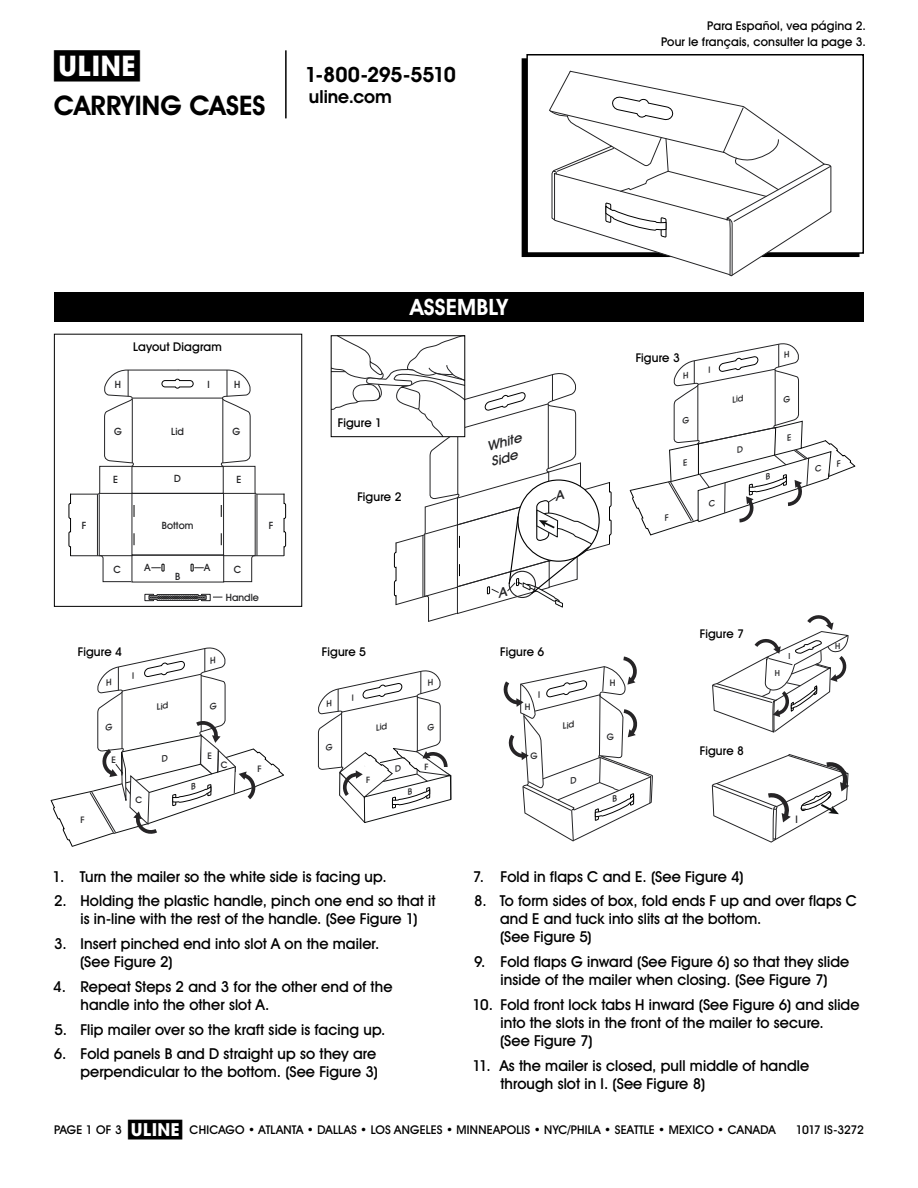
<style>
.page{position:relative;width:918px;height:1188px;background:#fff}
.page>*{position:absolute;margin:0;border:0;box-sizing:border-box;transform-origin:0 0}
.t1{font:700 28.5px "Uline Two Knine";color:#000}
.t2{font:700 27px "Uline Two Knine";letter-spacing:.005em;color:#000}
.t3{font:700 22.5px "Uline Two Knine";letter-spacing:.01em;color:#fff}
.t4{font:700 21px "Uline Two Knine";letter-spacing:-.02em;color:#000}
.t5{font:700 18px "Uline Two Knine";color:#000}
.t6{font:15px/18px "Uline Two Knine";letter-spacing:.005em;color:#000}
.t7{font:italic 13.05px/15.6px "Uline Two Knine";color:#242426;scale:1.08 1}
.t8{font:12px/16.8px "Uline Two Knine";letter-spacing:.015em;color:#000;text-align:right}
.t9{font:12px "Uline Two Knine";letter-spacing:-.04em;color:#000}
.t10{font:10.35px "Uline Two Knine";color:#242426}
.t11{font:10.05px "Uline Two Knine";color:#242426}
.t12{font:9px "Uline Two Knine";color:#242426}
.t13{font:8.7px "Uline Two Knine";color:#242426}
.t14{font:8.4px "Uline Two Knine";color:#242426}
.s1{font-size:18px}
</style>
<div class="page">
<hr style="left:285px;top:50px;width:2px;height:68px;background:#000">
<div style="left:526px;top:54px;width:338px;height:200px;border:2px solid #000"></div>
<div style="left:54px;top:292px;width:810px;height:30px;background:#000"></div>
<svg style="left:548px;top:70px;width:284px;height:207px"></svg>
<svg style="left:550px;top:96px;width:281px;height:180px"></svg>
<div style="left:201px;top:594px;width:10px;height:7px;border:1px solid #242426"></div>
<div style="left:145px;top:594px;width:9px;height:7px;border:1px solid #242426"></div>
<svg style="left:149px;top:594px;width:58px;height:7px"></svg>
<svg style="left:68px;top:369px;width:218px;height:213px"></svg>
<div style="left:54px;top:334px;width:248px;height:273px;border:1px solid #000"></div>
<svg style="left:712px;top:615px;width:137px;height:118px"></svg>
<svg style="left:711px;top:754px;width:138px;height:89px"></svg>
<svg style="left:331px;top:336px;width:281px;height:286px"></svg>
<svg style="left:629px;top:343px;width:227px;height:193px"></svg>
<svg style="left:50px;top:647px;width:234px;height:200px"></svg>
<svg style="left:503px;top:656px;width:150px;height:186px"></svg>
<svg style="left:317px;top:670px;width:135px;height:153px"></svg>
<h1 class="t1" style="left:54px;top:49px;width:87px">π</h1>
<h2 class="t2" style="left:54px;top:89px;width:213px">CARRYING CASES</h2>
<h3 class="t4" style="left:305px;top:62px;width:152px">1-800-295-5510</h3>
<p class="t5" style="left:309px;top:86px;width:84px">uline.com</p>
<p class="t8" style="left:661px;top:17px;width:206px">Para Español, vea página 2.<br>Pour le français, consulter la page 3.</p>
<p class="t8" style="left:133px;top:338px;width:90px">Layout Diagram</p>
<p class="t11" style="left:115px;top:378px;width:8px">H</p>
<p class="t11" style="left:234px;top:378px;width:8px">H</p>
<p class="t11" style="left:207px;top:378px;width:4px">I</p>
<p class="t11" style="left:171px;top:425px;width:14px">Lid</p>
<p class="t11" style="left:114px;top:426px;width:9px">G</p>
<p class="t11" style="left:232px;top:426px;width:9px">G</p>
<p class="t11" style="left:113px;top:473px;width:6px">E</p>
<p class="t11" style="left:174px;top:472px;width:8px">D</p>
<p class="t11" style="left:237px;top:473px;width:6px">E</p>
<p class="t11" style="left:162px;top:519px;width:33px">Bottom</p>
<p class="t11" style="left:82px;top:520px;width:6px">F</p>
<p class="t11" style="left:269px;top:520px;width:6px">F</p>
<p class="t11" style="left:114px;top:564px;width:9px">C</p>
<p class="t8" style="left:78px;top:643px;width:46px">Figure 4</p>
<p class="t11" style="left:144px;top:562px;width:8px">A</p>
<p class="t11" style="left:204px;top:562px;width:8px">A</p>
<p class="t11" style="left:234px;top:564px;width:9px">C</p>
<p class="t11" style="left:226px;top:591px;width:34px">Handle</p>
<p class="t11" style="left:175px;top:571px;width:7px">B</p>
<p class="t12" style="left:80px;top:815px;width:6px">F</p>
<p class="t12" style="left:111px;top:754px;width:6px">E</p>
<p class="t12" style="left:136px;top:794px;width:8px">C</p>
<p class="t12" style="left:208px;top:750px;width:6px">E</p>
<p class="t12" style="left:221px;top:759px;width:8px">C</p>
<p class="t12" style="left:257px;top:763px;width:6px">F</p>
<h3 class="t3" style="left:410px;top:294px;width:99px">ASSEMBLY</h3>
<p class="t8" style="left:338px;top:414px;width:46px">Figure 1</p>
<p class="t8" style="left:357px;top:488px;width:46px">Figure 2</p>
<p class="t7" style="left:485px;top:439px;width:34px;rotate:-16deg">White<br>Side</p>
<p class="t8" style="left:322px;top:643px;width:46px">Figure 5</p>
<p class="t8" style="left:500px;top:643px;width:46px">Figure 6</p>
<p class="t12" style="left:525px;top:701px;width:7px">H</p>
<p class="t13" style="left:366px;top:775px;width:6px">F</p>
<p class="t13" style="left:424px;top:761px;width:6px">F</p>
<p class="t12" style="left:530px;top:751px;width:9px">G</p>
<p class="t8" style="left:636px;top:350px;width:46px">Figure 3</p>
<p class="t12" style="left:610px;top:677px;width:7px">H</p>
<p class="t12" style="left:607px;top:732px;width:9px">G</p>
<p class="t8" style="left:700px;top:625px;width:46px">Figure 7</p>
<p class="t8" style="left:700px;top:742px;width:46px">Figure 8</p>
<p class="t14" style="left:775px;top:668px;width:7px">H</p>
<p class="t14" style="left:788px;top:651px;width:3px">I</p>
<p class="t10" style="left:795px;top:812px;width:4px">I</p>
<p class="t14" style="left:835px;top:641px;width:7px">H</p>
<p class="t6" style="left:53px;top:867px;width:336px">1. Turn the mailer so the white side is facing up.</p>
<p class="t6" style="left:54px;top:892px;width:383px;text-align:center">2. Holding the plastic handle, pinch one end so that it is in-line with the rest of the handle. (See Figure 1)</p>
<p class="t6" style="left:80px;top:935px;width:301px;text-indent:-26px">3. Insert pinched end into slot A on the mailer. (See Figure 2)</p>
<p class="t6" style="left:80px;top:977px;width:314px;text-indent:-27px">4. Repeat Steps 2 and 3 for the other end of the handle into the other slot A.</p>
<p class="t6" style="left:54px;top:1020px;width:333px">5. Flip mailer over so the kraft side is facing up.</p>
<p class="t6" style="left:54px;top:1045px;width:326px;text-align:right">6. Fold panels B and D straight up so they are perpendicular to the bottom. (See Figure 3)</p>
<p class="t6" style="left:473px;top:867px;width:272px">7. Fold in flaps C and E. (See Figure 4)</p>
<p class="t6" style="left:500px;top:892px;width:358px;text-indent:-26px">8. To form sides of box, fold ends F up and over flaps C and E and tuck into slits at the bottom.<br>(See Figure 5)</p>
<p class="t6" style="left:474px;top:953px;width:377px;text-align:center">9. Fold flaps G inward (See Figure 6) so that they slide inside of the mailer when closing. (See Figure 7)</p>
<p class="t6" style="left:500px;top:995px;width:361px;text-indent:-27px">10. Fold front lock tabs H inward (See Figure 6) and slide into the slots in the front of the mailer to secure.<br>(See Figure 7)</p>
<p class="t6" style="left:500px;top:1056px;width:310px;text-indent:-28px">11. As the mailer is closed, pull middle of handle through slot in I. (See Figure 8)</p>
<p class="t8" style="left:128px;top:1121px;width:649px"><span class="s1">π</span> CHICAGO • ATLANTA • DALLAS • LOS ANGELES • MINNEAPOLIS • NYC/PHILA • SEATTLE • MEXICO • CANADA</p>
<p class="t8" style="left:54px;top:1121px;width:69px">PAGE 1 OF 3</p>
<p class="t9" style="left:796px;top:1122px;width:70px">1017 IS-3272</p>
</div>
